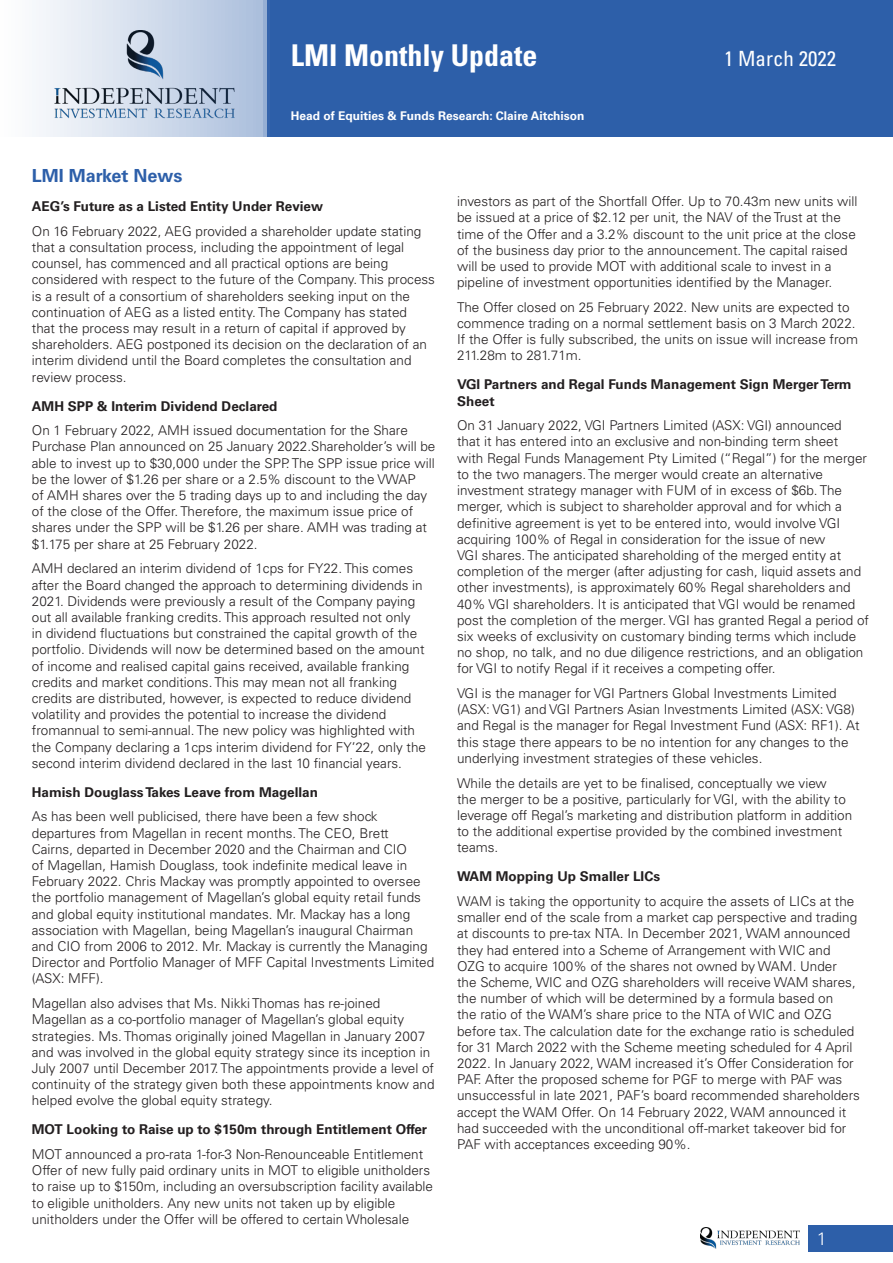
<style>
.page{position:relative;width:893px;height:1263px;background:#fff}
.page>*{position:absolute;margin:0;border:0;box-sizing:border-box;transform-origin:0 0}
.Title{font:700 condensed 30px "Univers LT Std";color:#fff}
.Title-2{font:condensed 21px "Univers LT Std";color:#fff}
.Header_3{font:700 18px "Univers LT Std";color:#2d5fa9}
.t1{font:300 18px "Univers LT Std";color:#fff}
.Body_Text{font:300 13.5px/16.2px "Univers LT Std";color:#231f20}
.Header_4{font:700 13.5px/16.2px "Univers LT Std";color:#231f20}
.Header_4-2{font:700 12px "Univers LT Std";color:#fff}
</style>
<div class="page">
<div style="left:808px;top:1225px;width:85px;height:26px;background:#2d5fa9"></div>
<img style="left:700px;top:1227px;width:99px;height:21px">
<svg style="left:39px;top:0;width:854px;height:136px;background:#547cb7"></svg>
<p class="Title" style="left:291px;top:37px;width:248px">LMI Monthly Update</p>
<p class="Title-2" style="left:724px;top:45px;width:113px">1 March 2022</p>
<p class="Header_4-2" style="left:291px;top:109px;width:295px">Head of Equities &amp; Funds Research: Claire Aitchison</p>
<p class="Header_3" style="left:32px;top:165px;width:152px">LMI Market News</p>
<p class="Header_4" style="left:32px;top:198px;width:293px">AEG’s Future as a Listed Entity Under Review</p>
<p class="Body_Text" style="left:32px;top:223px;width:405px">On 16 February 2022, AEG provided a shareholder update stating that a consultation process, including the appointment of legal counsel, has commenced and all practical options are being considered with respect to the future of the Company. This process is a result of a consortium of shareholders seeking input on the continuation of AEG as a listed entity. The Company has stated<br>that the process may result in a return of capital if approved by shareholders. AEG postponed its decision on the declaration of an interim dividend until the Board completes the consultation and review process.</p>
<p class="Header_4" style="left:32px;top:398px;width:247px">AMH SPP &amp; Interim Dividend Declared</p>
<p class="Body_Text" style="left:32px;top:422px;width:405px">On 1 February 2022, AMH issued documentation for the Share Purchase Plan announced on 25 January 2022.Shareholder’s will be able to invest up to $30,000 under the SPP. The SPP issue price will be the lower of $1.26 per share or a 2.5% discount to the VWAP<br>of AMH shares over the 5 trading days up to and including the day of the close of the Offer. Therefore, the maximum issue price of shares under the SPP will be $1.26 per share. AMH was trading at $1.175 per share at 25 February 2022.</p>
<p class="Body_Text" style="left:32px;top:560px;width:396px">AMH declared an interim dividend of 1cps for FY22. This comes after the Board changed the approach to determining dividends in 2021. Dividends were previously a result of the Company paying out all available franking credits. This approach resulted not only<br>in dividend fluctuations but constrained the capital growth of the portfolio. Dividends will now be determined based on the amount of income and realised capital gains received, available franking credits and market conditions. This may mean not all franking credits are distributed, however, is expected to reduce dividend volatility and provides the potential to increase the dividend fromannual to semi-annual. The new policy was highlighted with the Company declaring a 1cps interim dividend for FY’22, only the second interim dividend declared in the last 10 financial years.</p>
<p class="Header_4" style="left:32px;top:784px;width:288px">Hamish Douglass Takes Leave from Magellan</p>
<p class="Body_Text" style="left:32px;top:808px;width:404px">As has been well publicised, there have been a few shock departures from Magellan in recent months. The CEO, Brett<br>Cairns, departed in December 2020 and the Chairman and CIO<br>of Magellan, Hamish Douglass, took indefinite medical leave in February 2022. Chris Mackay was promptly appointed to oversee the portfolio management of Magellan’s global equity retail funds and global equity institutional mandates. Mr. Mackay has a long association with Magellan, being Magellan’s inaugural Chairman and CIO from 2006 to 2012. Mr. Mackay is currently the Managing Director and Portfolio Manager of MFF Capital Investments Limited (ASX: MFF).</p>
<p class="Body_Text" style="left:32px;top:995px;width:404px">Magellan also advises that Ms. Nikki Thomas has re-joined Magellan as a co-portfolio manager of Magellan’s global equity strategies. Ms. Thomas originally joined Magellan in January 2007 and was involved in the global equity strategy since its inception in July 2007 until December 2017. The appointments provide a level of continuity of the strategy given both these appointments know and helped evolve the global equity strategy.</p>
<p class="Header_4" style="left:32px;top:1121px;width:397px">MOT Looking to Raise up to $150m through Entitlement Offer</p>
<p class="Body_Text" style="left:32px;top:1146px;width:403px">MOT announced a pro-rata 1-for-3 Non-Renounceable Entitlement Offer of new fully paid ordinary units in MOT to eligible unitholders to raise up to $150m, including an oversubscription facility available to eligible unitholders. Any new units not taken up by eligible unitholders under the Offer will be offered to certain Wholesale</p>
<p class="Body_Text" style="left:457px;top:193px;width:402px">investors as part of the Shortfall Offer. Up to 70.43m new units will be issued at a price of $2.12 per unit, the NAV of the Trust at the time of the Offer and a 3.2% discount to the unit price at the close of the business day prior to the announcement. The capital raised will be used to provide MOT with additional scale to invest in a pipeline of investment opportunities identified by the Manager.</p>
<p class="Body_Text" style="left:457px;top:299px;width:402px">The Offer closed on 25 February 2022. New units are expected to commence trading on a normal settlement basis on 3 March 2022.<br>If the Offer is fully subscribed, the units on issue will increase from 211.28m to 281.71m.</p>
<p class="Header_4" style="left:457px;top:377px;width:396px">VGI Partners and Regal Funds Management Sign Merger Term<br>Sheet</p>
<p class="Body_Text" style="left:457px;top:417px;width:413px">On 31 January 2022, VGI Partners Limited (ASX: VGI) announced<br>that it has entered into an exclusive and non-binding term sheet<br>with Regal Funds Management Pty Limited (“Regal”) for the merger to the two managers. The merger would create an alternative investment strategy manager with FUM of in excess of $6b. The merger, which is subject to shareholder approval and for which a definitive agreement is yet to be entered into, would involve VGI acquiring 100% of Regal in consideration for the issue of new<br>VGI shares. The anticipated shareholding of the merged entity at completion of the merger (after adjusting for cash, liquid assets and other investments), is approximately 60% Regal shareholders and 40% VGI shareholders. It is anticipated that VGI would be renamed post the completion of the merger. VGI has granted Regal a period of six weeks of exclusivity on customary binding terms which include no shop, no talk, and no due diligence restrictions, and an obligation for VGI to notify Regal if it receives a competing offer.</p>
<p class="Body_Text" style="left:457px;top:685px;width:404px">VGI is the manager for VGI Partners Global Investments Limited (ASX: VG1) and VGI Partners Asian Investments Limited (ASX: VG8) and Regal is the manager for Regal Investment Fund (ASX: RF1). At this stage there appears to be no intention for any changes to the underlying investment strategies of these vehicles.</p>
<p class="Body_Text" style="left:457px;top:775px;width:397px">While the details are yet to be finalised, conceptually we view<br>the merger to be a positive, particularly for VGI, with the ability to leverage off Regal’s marketing and distribution platform in addition to the additional expertise provided by the combined investment teams.</p>
<p class="Header_4" style="left:457px;top:868px;width:205px">WAM Mopping Up Smaller LICs</p>
<p class="Body_Text" style="left:457px;top:893px;width:404px">WAM is taking the opportunity to acquire the assets of LICs at the smaller end of the scale from a market cap perspective and trading at discounts to pre-tax NTA. In December 2021, WAM announced they had entered into a Scheme of Arrangement with WIC and OZG to acquire 100% of the shares not owned by WAM. Under<br>the Scheme, WIC and OZG shareholders will receive WAM shares, the number of which will be determined by a formula based on<br>the ratio of the WAM’s share price to the NTA of WIC and OZG before tax. The calculation date for the exchange ratio is scheduled for 31 March 2022 with the Scheme meeting scheduled for 4 April 2022. In January 2022, WAM increased it’s Offer Consideration for PAF. After the proposed scheme for PGF to merge with PAF was unsuccessful in late 2021, PAF’s board recommended shareholders accept the WAM Offer. On 14 February 2022, WAM announced it had succeeded with the unconditional off-market takeover bid for PAF with acceptances exceeding 90%.</p>
<h3 class="t1" style="left:817px;top:1227px;width:12px">1</h3>
</div>
